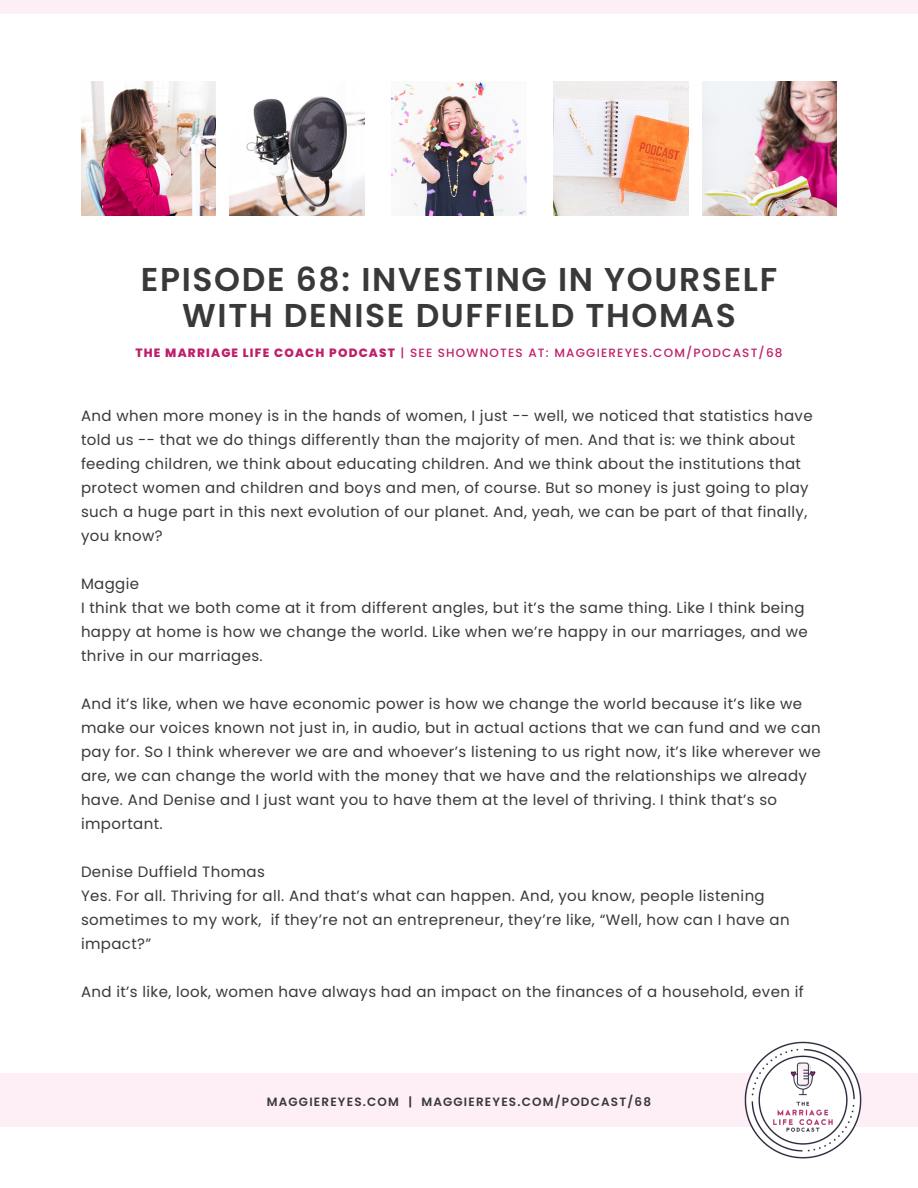
<style>
.page{position:relative;width:918px;height:1188px;background:#fff}
.page>*{position:absolute;margin:0;border:0;box-sizing:border-box;transform-origin:0 0}
.t1{font:600 33px/36px "Poppins";letter-spacing:.05em;color:#393939;text-align:center}
.t2{font:15px/24px "Poppins";letter-spacing:.025em;color:#393939}
.t3{font:500 12px "Poppins";letter-spacing:.1em;color:#c01e69}
.t4{font:600 12px "Poppins";letter-spacing:.1em;color:#393939}
.s1{font-weight:800}
</style>
<div class="page">
<div style="left:0;top:1073px;width:918px;height:54px;background:#fdeff5"></div>
<div style="left:0;top:0;width:918px;height:14px;background:#fdeff5"></div>
<img style="left:81px;top:81px;width:135px;height:135px">
<img style="left:392px;top:82px;width:134px;height:134px">
<img style="left:702px;top:81px;width:135px;height:135px">
<img style="left:230px;top:96px;width:134px;height:120px">
<img style="left:554px;top:81px;width:134px;height:135px">
<img style="left:744px;top:1041px;width:118px;height:118px">
<h1 class="t1" style="left:141px;top:262px;width:638px">EPISODE 68: INVESTING IN YOURSELF<br>WITH DENISE DUFFIELD THOMAS</h1>
<p class="t3" style="left:135px;top:346px;width:649px"><span class="s1">THE MARRIAGE LIFE COACH PODCAST</span> | SEE SHOWNOTES AT: MAGGIEREYES.COM/PODCAST/68</p>
<p class="t2" style="left:81px;top:404px;width:733px">And when more money is in the hands of women, I just -- well, we noticed that statistics have told us -- that we do things differently than the majority of men. And that is: we think about feeding children, we think about educating children. And we think about the institutions that protect women and children and boys and men, of course. But so money is just going to play such a huge part in this next evolution of our planet. And, yeah, we can be part of that finally, you know?</p>
<p class="t2" style="left:81px;top:572px;width:728px">Maggie<br>I think that we both come at it from different angles, but it’s the same thing. Like I think being happy at home is how we change the world. Like when we’re happy in our marriages, and we thrive in our marriages.</p>
<p class="t2" style="left:81px;top:692px;width:741px">And it’s like, when we have economic power is how we change the world because it’s like we make our voices known not just in, in audio, but in actual actions that we can fund and we can pay for. So I think wherever we are and whoever’s listening to us right now, it’s like wherever we are, we can change the world with the money that we have and the relationships we already have. And Denise and I just want you to have them at the level of thriving. I think that’s so important.</p>
<p class="t2" style="left:81px;top:860px;width:710px">Denise Duffield Thomas<br>Yes. For all. Thriving for all. And that’s what can happen. And, you know, people listening sometimes to my work, if they’re not an entrepreneur, they’re like, “Well, how can I have an impact?”</p>
<p class="t2" style="left:81px;top:980px;width:724px">And it’s like, look, women have always had an impact on the finances of a household, even if</p>
<p class="t4" style="left:267px;top:1095px;width:386px">MAGGIEREYES.COM | MAGGIEREYES.COM/PODCAST/68</p>
</div>
